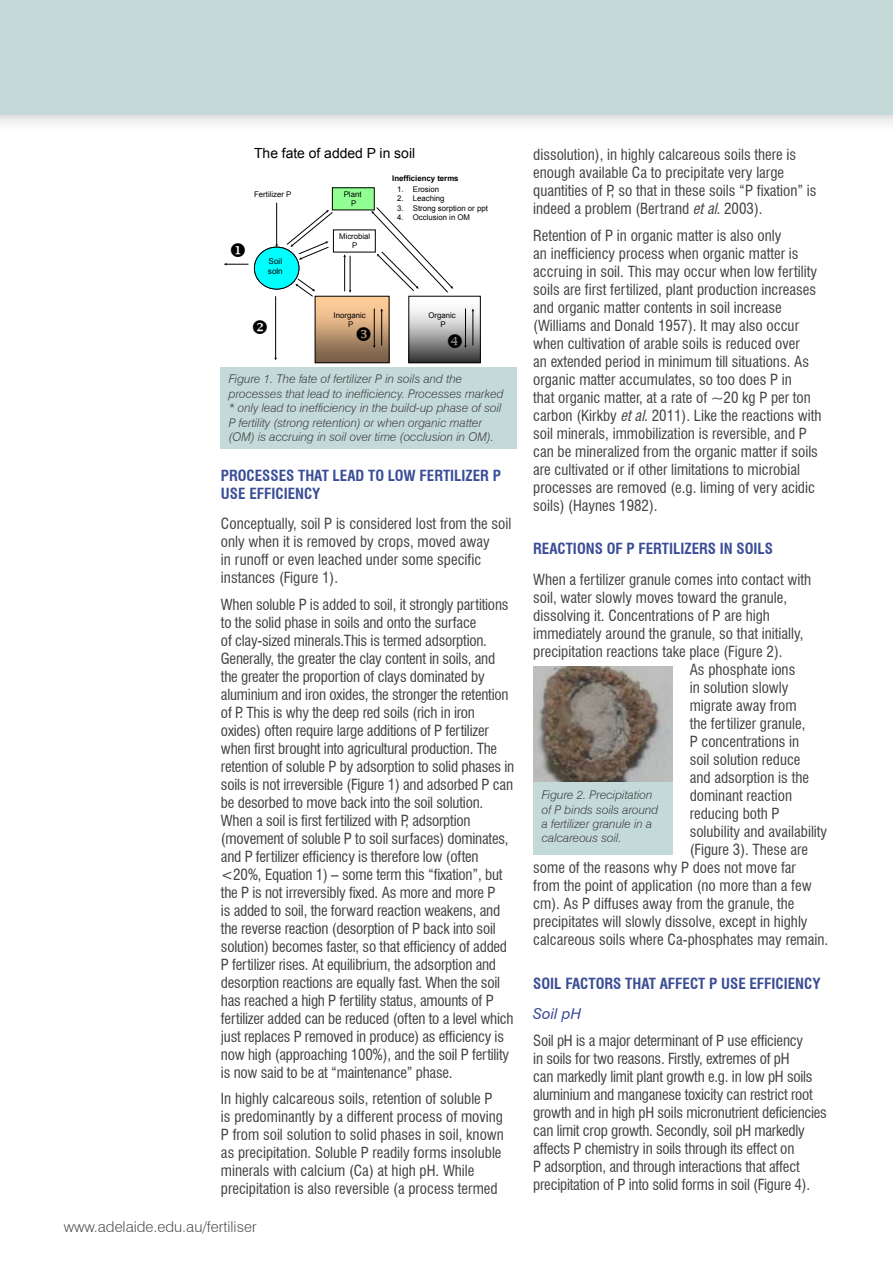
<style>
.page{position:relative;width:893px;height:1263px;background:#fff}
.page>*{position:absolute;margin:0;border:0;box-sizing:border-box;transform-origin:0 0}
.t1{font:condensed 15px/18px "Swiss 721 BT";color:#414042}
.t2{font:700 condensed 15px/18px "Swiss 721 BT";color:#3b4d96}
.t3{font:300 15px "Swiss 721 BT";color:#000}
.t4{font:italic 15px "Swiss 721 BT";color:#3b4d96}
.t5{font:13.95px "Arial";color:#000}
.t6{font:italic 300 12px/14.4px "Swiss 721 BT";color:#414042}
.t7{font:8.1px/9.8px "Arial";color:#000}
.t8{font:7.8px/9.4px "Arial";color:#000;text-align:center}
.t9{font:700 7.8px "Arial";color:#000}
.s1{font-style:italic}
</style>
<div class="page">
<div style="left:0;top:0;width:893px;height:133px;background:#000;opacity:.25"></div>
<div style="left:0;top:0;width:893px;height:115px;background:#c4dad9"></div>
<div style="left:220px;top:367px;width:297px;height:82px;background:#c4dad9"></div>
<div style="left:533px;top:778px;width:140px;height:76px;background:#c4dad9"></div>
<img style="left:533px;top:666px;width:140px;height:116px">
<hr style="left:276px;top:203px;width:1px;height:42px;background:#000">
<svg style="left:411px;top:308px;width:67px;height:53px;background:#a3a3a3"></svg>
<div style="left:409px;top:296px;width:71px;height:67px;border:1px solid #000"></div>
<div style="left:315px;top:296px;width:74px;height:67px;background:linear-gradient(to bottom,#ffdda5,#745c46)"></div>
<div style="left:315px;top:296px;width:74px;height:67px;border:1px solid #000"></div>
<svg style="left:295px;top:278px;width:20px;height:19px"></svg>
<hr style="left:344px;top:256px;width:1px;height:35px;background:#000">
<hr style="left:350px;top:256px;width:1px;height:35px;background:#000">
<div style="left:332px;top:188px;width:42px;height:22px;background:#92ff92"></div>
<svg style="left:286px;top:210px;width:47px;height:50px"></svg>
<svg style="left:371px;top:207px;width:82px;height:86px"></svg>
<hr style="left:275px;top:296px;width:1px;height:62px;background:#000">
<hr style="left:374px;top:309px;width:1px;height:37px;background:#000">
<hr style="left:465px;top:309px;width:1px;height:37px;background:#000">
<hr style="left:381px;top:311px;width:1px;height:35px;background:#000">
<hr style="left:473px;top:311px;width:1px;height:35px;background:#000">
<svg style="left:224px;top:263px;width:24px;height:2px"></svg>
<div style="left:254px;top:247px;width:45px;height:42px;background:#0ff;border-radius:50%"></div>
<div style="left:254px;top:247px;width:45px;height:42px;border:1px solid #000;border-radius:50%"></div>
<svg style="left:357px;top:327px;width:19px;height:21px"></svg>
<svg style="left:448px;top:334px;width:19px;height:14px"></svg>
<p class="t5" style="left:254px;top:144px;width:163px">The fate of added P in soil</p>
<p class="t8" style="left:254px;top:190px;width:39px">Fertilizer P</p>
<p class="t7" style="left:268px;top:256px;width:16px">Soil soln</p>
<p class="t8" style="left:268px;top:257px;width:16px;text-align:left">Soil soln</p>
<p class="t8" style="left:344px;top:190px;width:19px">Plant<br>P</p>
<p class="t8" style="left:339px;top:232px;width:33px">Microbial<br>P</p>
<p class="t9" style="left:392px;top:173px;width:68px">Inefficiency terms</p>
<p class="t8" style="left:397px;top:185px;width:44px">1. Erosion</p>
<p class="t8" style="left:397px;top:194px;width:49px">2. Leaching</p>
<p class="t8" style="left:397px;top:203px;width:92px">3. Strong sorption or ppt</p>
<p class="t8" style="left:397px;top:213px;width:74px">4. Occlusion in OM</p>
<p class="t8" style="left:334px;top:310px;width:34px">Inorganic<br>P</p>
<p class="t8" style="left:428px;top:310px;width:29px">Organic<br>P</p>
<p class="t6" style="left:229px;top:372px;width:276px">Figure 1. The fate of fertilizer P in soils and the processes that lead to inefficiency. Processes marked * only lead to inefficiency in the build-up phase of soil P fertility (strong retention) or when organic matter (OM) is accruing in soil over time (occlusion in OM).</p>
<p class="t2" style="left:221px;top:466px;width:281px">PROCESSES THAT LEAD TO LOW FERTILIZER P<br>USE EFFICIENCY</p>
<p class="t1" style="left:221px;top:515px;width:292px">Conceptually, soil P is considered lost from the soil only when it is removed by crops, moved away<br>in runoff or even leached under some specific instances (Figure 1).</p>
<p class="t1" style="left:221px;top:595px;width:295px">When soluble P is added to soil, it strongly partitions to the solid phase in soils and onto the surface<br>of clay-sized minerals.This is termed adsorption.<br>Generally, the greater the clay content in soils, and the greater the proportion of clays dominated by aluminium and iron oxides, the stronger the retention of P. This is why the deep red soils (rich in iron oxides) often require large additions of P fertilizer when first brought into agricultural production. The retention of soluble P by adsorption to solid phases in soils is not irreversible (Figure 1) and adsorbed P can be desorbed to move back into the soil solution.<br>When a soil is first fertilized with P, adsorption (movement of soluble P to soil surfaces) dominates, and P fertilizer efficiency is therefore low (often &lt;20%, Equation 1) – some term this “fixation”, but the P is not irreversibly fixed. As more and more P<br>is added to soil, the forward reaction weakens, and the reverse reaction (desorption of P back into soil solution) becomes faster, so that efficiency of added P fertilizer rises. At equilibrium, the adsorption and desorption reactions are equally fast. When the soil has reached a high P fertility status, amounts of P fertilizer added can be reduced (often to a level which just replaces P removed in produce) as efficiency is now high (approaching 100%), and the soil P fertility is now said to be at “maintenance” phase.</p>
<p class="t1" style="left:221px;top:1090px;width:284px">In highly calcareous soils, retention of soluble P is predominantly by a different process of moving P from soil solution to solid phases in soil, known as precipitation. Soluble P readily forms insoluble minerals with calcium (Ca) at high pH. While precipitation is also reversible (a process termed</p>
<p class="t3" style="left:64px;top:1217px;width:194px">www.adelaide.edu.au/fertiliser</p>
<p class="t1" style="left:533px;top:146px;width:285px">dissolution), in highly calcareous soils there is enough available Ca to precipitate very large quantities of P, so that in these soils “P fixation” is indeed a problem (Bertrand <span class="s1">etal.</span>2003).</p>
<p class="t1" style="left:533px;top:226px;width:290px">Retention of P in organic matter is also only<br>an inefficiency process when organic matter is accruing in soil. This may occur when low fertility soils are first fertilized, plant production increases and organic matter contents in soil increase (Williams and Donald 1957). It may also occur when cultivation of arable soils is reduced over<br>an extended period in minimum till situations. As organic matter accumulates, so too does P in<br>that organic matter, at a rate of ~20 kg P per ton carbon (Kirkby <span class="s1">etal.</span>2011). Like the reactions with soil minerals, immobilization is reversible, and P can be mineralized from the organic matter if soils are cultivated or if other limitations to microbial processes are removed (e.g. liming of very acidic soils) (Haynes 1982).</p>
<p class="t2" style="left:533px;top:540px;width:241px">REACTIONS OF P FERTILIZERS IN SOILS</p>
<p class="t1" style="left:533px;top:571px;width:280px">When a fertilizer granule comes into contact with</p>
<p class="t1" style="left:533px;top:589px;width:255px">soil, water slowly moves toward the granule,</p>
<p class="t1" style="left:533px;top:607px;width:238px">dissolving it. Concentrations of P are high</p>
<p class="t1" style="left:533px;top:625px;width:272px">immediately around the granule, so that initially,</p>
<p class="t1" style="left:533px;top:643px;width:251px">precipitation reactions take place (Figure 2).</p>
<p class="t1" style="left:690px;top:661px;width:107px">As phosphate ions</p>
<p class="t1" style="left:690px;top:679px;width:100px">in solution slowly</p>
<p class="t1" style="left:690px;top:697px;width:108px">migrate away from</p>
<p class="t1" style="left:690px;top:715px;width:117px">the fertilizer granule,</p>
<p class="t1" style="left:690px;top:733px;width:111px">P concentrations in</p>
<p class="t1" style="left:690px;top:751px;width:112px">soil solution reduce</p>
<p class="t1" style="left:690px;top:769px;width:121px">and adsorption is the</p>
<p class="t1" style="left:690px;top:787px;width:104px">dominant reaction</p>
<p class="t1" style="left:690px;top:805px;width:91px">reducing both P</p>
<p class="t1" style="left:690px;top:823px;width:139px">solubility and availability</p>
<p class="t1" style="left:690px;top:841px;width:120px">(Figure 3). These are</p>
<p class="t1" style="left:533px;top:859px;width:264px">some of the reasons why P does not move far</p>
<p class="t1" style="left:533px;top:877px;width:280px">from the point of application (no more than a few</p>
<p class="t1" style="left:533px;top:895px;width:263px">cm). As P diffuses away from the granule, the</p>
<p class="t1" style="left:533px;top:913px;width:276px">precipitates will slowly dissolve, except in highly</p>
<p class="t1" style="left:533px;top:931px;width:297px">calcareous soils where Ca-phosphates may remain.</p>
<p class="t2" style="left:533px;top:974px;width:289px">SOIL FACTORS THAT AFFECT P USE EFFICIENCY</p>
<p class="t4" style="left:533px;top:1005px;width:49px">Soil pH</p>
<p class="t1" style="left:533px;top:1031px;width:295px">Soil pH is a major determinant of P use efficiency<br>in soils for two reasons. Firstly, extremes of pH<br>can markedly limit plant growth e.g. in low pH soils aluminium and manganese toxicity can restrict root growth and in high pH soils micronutrient deficiencies can limit crop growth. Secondly, soil pH markedly affects P chemistry in soils through its effect on<br>P adsorption, and through interactions that affect precipitation of P into solid forms in soil (Figure 4).</p>
<p class="t6" style="left:542px;top:788px;width:118px">Figure 2. Precipitation of P binds soils around a fertilizer granule in a calcareous soil.</p>
</div>
